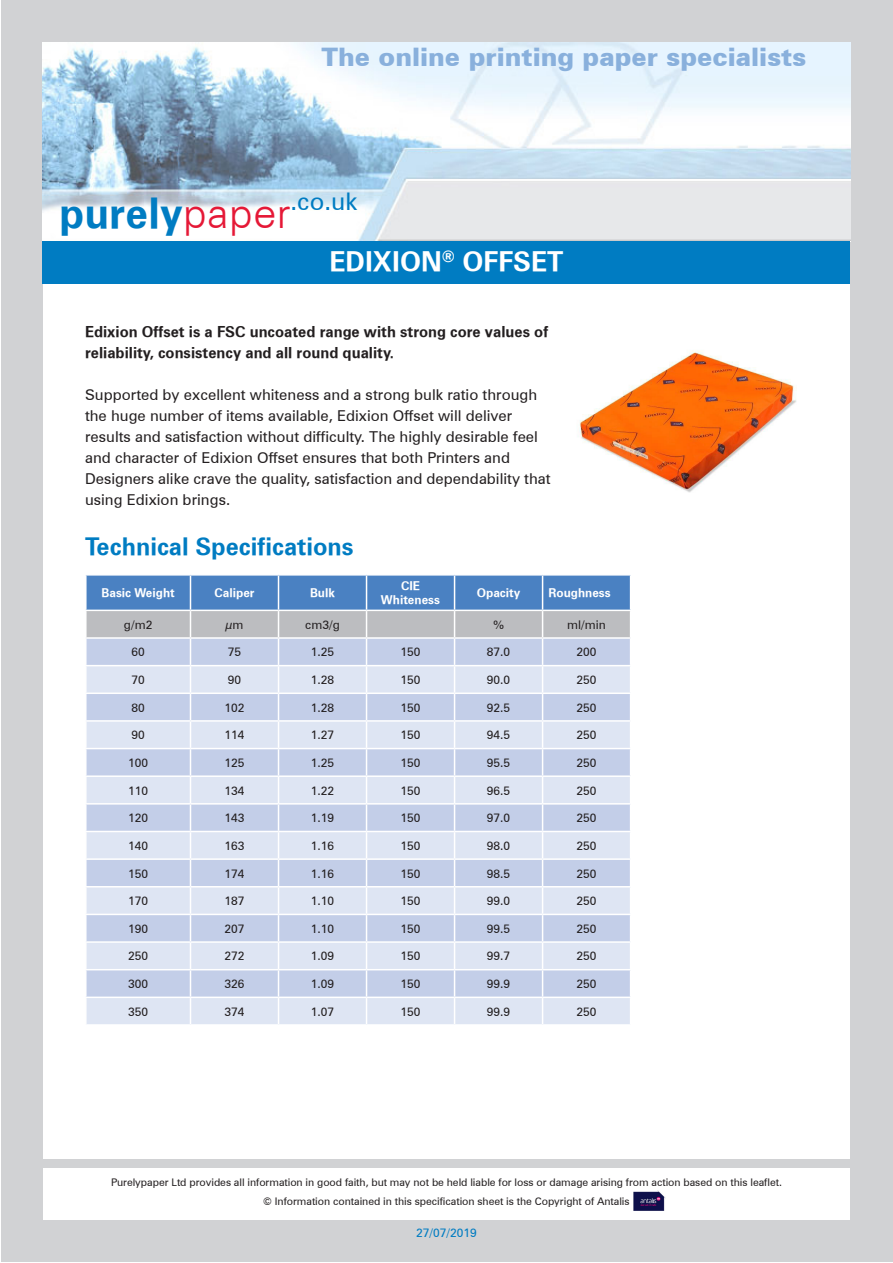
<style>
.page{position:relative;width:893px;height:1263px;background:#fff}
.page>*{position:absolute;margin:0;border:0;box-sizing:border-box;transform-origin:0 0}
.t1{font:41.55px "Zurich Bold BT";letter-spacing:.005em;color:#007cc2}
.t2{font:27px "Zurich Bold BT";color:#fff}
.t3{font:900 25.5px "Zurich BT";color:#89b0dc}
.t4{font:24px "Zurich Bold BT";color:#007cc2}
.t5{font:15px/21px "Zurich BT";color:#231f20}
.t6{font:15px/21px "Zurich Bold BT";color:#231f20}
.t7{font:12px "Zurich BT";color:#231f20}
.t8{font:12px/14.4px "Zurich Bold BT";color:#fff;text-align:center}
.t9{font:12px "Zurich BT";color:#007cc2}
.HTML_Preformatted{font:10.5px "Zurich BT";letter-spacing:-.005em;color:#231f20}
.s1{font-family:"Zurich BT";font-weight:300;color:#e51836}
</style>
<div class="page">
<div style="left:1px;top:1px;width:891px;height:1261px;background:#d1d2d4"></div>
<div style="left:43px;top:43px;width:807px;height:1177px;background:#fff"></div>
<img style="left:43px;top:43px;width:807px;height:198px">
<div style="left:43px;top:241px;width:807px;height:43px;background:#007cc2"></div>
<div style="left:43px;top:1159px;width:807px;height:9px;background:#d1d2d4"></div>
<img style="left:633px;top:1190px;width:33px;height:21px">
<img style="left:579px;top:350px;width:218px;height:143px">
<svg style="left:86px;top:575px;width:545px;height:449px;background:#c8d3e8"></svg>
<hr style="left:543px;top:996px;width:88px;height:2px;background:#fff">
<p class="t3" style="left:321px;top:42px;width:486px">The online printing paper specialists</p>
<p class="t1" style="left:59px;top:188px;width:300px">purely<span class="s1">paper</span><sup>.co.uk</sup></p>
<p class="t2" style="left:329px;top:245px;width:236px">EDIXION<sup>®</sup> OFFSET</p>
<p class="t6" style="left:85px;top:321px;width:465px">Edixion Offset is a FSC uncoated range with strong core values of reliability, consistency and all round quality.</p>
<p class="t5" style="left:85px;top:384px;width:467px">Supported by excellent whiteness and a strong bulk ratio through the huge number of items available, Edixion Offset will deliver results and satisfaction without difficulty. The highly desirable feel and character of Edixion Offset ensures that both Printers and Designers alike crave the quality, satisfaction and dependability that</p>
<p class="t5" style="left:85px;top:489px;width:147px">using Edixion brings.</p>
<p class="t4" style="left:85px;top:531px;width:270px">Technical Specifications</p>
<p class="t8" style="left:101px;top:586px;width:75px">Basic Weight</p>
<p class="t8" style="left:214px;top:586px;width:42px">Caliper</p>
<p class="t8" style="left:310px;top:586px;width:26px">Bulk</p>
<p class="t8" style="left:381px;top:578px;width:61px">CIE<br>Whiteness</p>
<p class="t8" style="left:477px;top:586px;width:45px">Opacity</p>
<p class="t8" style="left:549px;top:586px;width:64px">Roughness</p>
<p class="t7" style="left:124px;top:617px;width:30px">g/m2</p>
<p class="t7" style="left:226px;top:617px;width:19px">μm</p>
<p class="t7" style="left:305px;top:617px;width:36px">cm3/g</p>
<p class="t7" style="left:493px;top:617px;width:13px">%</p>
<p class="t7" style="left:567px;top:617px;width:40px">ml/min</p>
<p class="t7" style="left:131px;top:645px;width:15px">60</p>
<p class="t7" style="left:228px;top:645px;width:15px">75</p>
<p class="t7" style="left:311px;top:645px;width:25px">1.25</p>
<p class="t7" style="left:401px;top:645px;width:21px">150</p>
<p class="t7" style="left:487px;top:645px;width:25px">87.0</p>
<p class="t7" style="left:577px;top:645px;width:21px">200</p>
<p class="t7" style="left:131px;top:672px;width:15px">70</p>
<p class="t7" style="left:228px;top:672px;width:15px">90</p>
<p class="t7" style="left:311px;top:672px;width:25px">1.28</p>
<p class="t7" style="left:401px;top:672px;width:21px">150</p>
<p class="t7" style="left:487px;top:672px;width:25px">90.0</p>
<p class="t7" style="left:577px;top:672px;width:21px">250</p>
<p class="t7" style="left:131px;top:700px;width:15px">80</p>
<p class="t7" style="left:225px;top:700px;width:21px">102</p>
<p class="t7" style="left:311px;top:700px;width:25px">1.28</p>
<p class="t7" style="left:401px;top:700px;width:21px">150</p>
<p class="t7" style="left:487px;top:700px;width:25px">92.5</p>
<p class="t7" style="left:577px;top:700px;width:21px">250</p>
<p class="t7" style="left:131px;top:728px;width:15px">90</p>
<p class="t7" style="left:225px;top:728px;width:21px">114</p>
<p class="t7" style="left:311px;top:728px;width:25px">1.27</p>
<p class="t7" style="left:401px;top:728px;width:21px">150</p>
<p class="t7" style="left:487px;top:728px;width:25px">94.5</p>
<p class="t7" style="left:577px;top:728px;width:21px">250</p>
<p class="t7" style="left:128px;top:755px;width:21px">100</p>
<p class="t7" style="left:225px;top:755px;width:21px">125</p>
<p class="t7" style="left:311px;top:755px;width:25px">1.25</p>
<p class="t7" style="left:401px;top:755px;width:21px">150</p>
<p class="t7" style="left:487px;top:755px;width:25px">95.5</p>
<p class="t7" style="left:577px;top:755px;width:21px">250</p>
<p class="t7" style="left:128px;top:783px;width:21px">110</p>
<p class="t7" style="left:225px;top:783px;width:21px">134</p>
<p class="t7" style="left:311px;top:783px;width:25px">1.22</p>
<p class="t7" style="left:401px;top:783px;width:21px">150</p>
<p class="t7" style="left:487px;top:783px;width:25px">96.5</p>
<p class="t7" style="left:577px;top:783px;width:21px">250</p>
<p class="t7" style="left:128px;top:811px;width:21px">120</p>
<p class="t7" style="left:225px;top:811px;width:21px">143</p>
<p class="t7" style="left:311px;top:811px;width:25px">1.19</p>
<p class="t7" style="left:401px;top:811px;width:21px">150</p>
<p class="t7" style="left:487px;top:811px;width:25px">97.0</p>
<p class="t7" style="left:577px;top:811px;width:21px">250</p>
<p class="t7" style="left:128px;top:838px;width:21px">140</p>
<p class="t7" style="left:225px;top:838px;width:21px">163</p>
<p class="t7" style="left:311px;top:838px;width:25px">1.16</p>
<p class="t7" style="left:401px;top:838px;width:21px">150</p>
<p class="t7" style="left:487px;top:838px;width:25px">98.0</p>
<p class="t7" style="left:577px;top:838px;width:21px">250</p>
<p class="t7" style="left:128px;top:866px;width:21px">150</p>
<p class="t7" style="left:225px;top:866px;width:21px">174</p>
<p class="t7" style="left:311px;top:866px;width:25px">1.16</p>
<p class="t7" style="left:401px;top:866px;width:21px">150</p>
<p class="t7" style="left:487px;top:866px;width:25px">98.5</p>
<p class="t7" style="left:577px;top:866px;width:21px">250</p>
<p class="t7" style="left:128px;top:893px;width:21px">170</p>
<p class="t7" style="left:225px;top:893px;width:21px">187</p>
<p class="t7" style="left:311px;top:893px;width:25px">1.10</p>
<p class="t7" style="left:401px;top:893px;width:21px">150</p>
<p class="t7" style="left:487px;top:893px;width:25px">99.0</p>
<p class="t7" style="left:577px;top:893px;width:21px">250</p>
<p class="t7" style="left:128px;top:921px;width:21px">190</p>
<p class="t7" style="left:225px;top:921px;width:21px">207</p>
<p class="t7" style="left:311px;top:921px;width:25px">1.10</p>
<p class="t7" style="left:401px;top:921px;width:21px">150</p>
<p class="t7" style="left:487px;top:921px;width:25px">99.5</p>
<p class="t7" style="left:577px;top:921px;width:21px">250</p>
<p class="t7" style="left:128px;top:949px;width:21px">250</p>
<p class="t7" style="left:225px;top:949px;width:21px">272</p>
<p class="t7" style="left:311px;top:949px;width:25px">1.09</p>
<p class="t7" style="left:401px;top:949px;width:21px">150</p>
<p class="t7" style="left:487px;top:949px;width:25px">99.7</p>
<p class="t7" style="left:577px;top:949px;width:21px">250</p>
<p class="t7" style="left:128px;top:976px;width:21px">300</p>
<p class="t7" style="left:225px;top:976px;width:21px">326</p>
<p class="t7" style="left:311px;top:976px;width:25px">1.09</p>
<p class="t7" style="left:401px;top:976px;width:21px">150</p>
<p class="t7" style="left:487px;top:976px;width:25px">99.9</p>
<p class="t7" style="left:577px;top:976px;width:21px">250</p>
<p class="t7" style="left:128px;top:1004px;width:21px">350</p>
<p class="t7" style="left:225px;top:1004px;width:21px">374</p>
<p class="t7" style="left:311px;top:1004px;width:25px">1.07</p>
<p class="t7" style="left:401px;top:1004px;width:21px">150</p>
<p class="t7" style="left:487px;top:1004px;width:25px">99.9</p>
<p class="t7" style="left:577px;top:1004px;width:21px">250</p>
<p class="HTML_Preformatted" style="left:111px;top:1176px;width:672px">Purelypaper Ltd provides all information in good faith, but may not be held liable for loss or damage arising from action based on this leaflet.</p>
<p class="HTML_Preformatted" style="left:263px;top:1195px;width:368px">© Information contained in this specification sheet is the Copyright of Antalis</p>
<p class="t9" style="left:416px;top:1225px;width:62px">27/07/2019</p>
</div>
